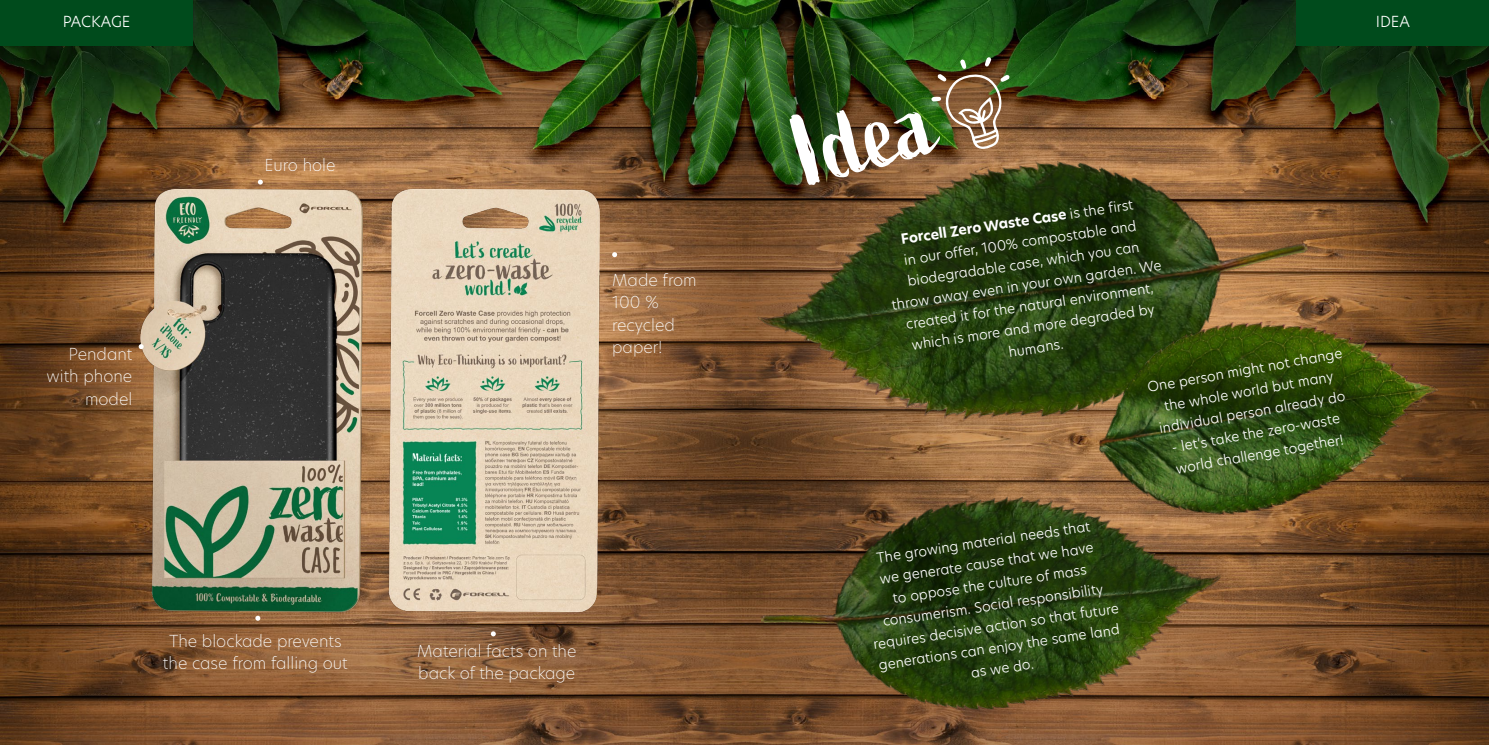
<style>
.page{position:relative;width:1489px;height:745px;background:#fff}
.page>*{position:absolute;margin:0;border:0;box-sizing:border-box;transform-origin:0 0}
.t1{font:103.5px "Active";color:#fff}
.t2{font:200 16.25px/22.5px "Hero New";color:#fff}
.t3{font:300 15px "Hero New";color:#fff}
.t4{font:300 13.75px/21.2px "Hero New";color:#fff;text-align:center}
.s1{font-weight:700}
</style>
<div class="page">
<img style="left:0;top:0;width:1488px;height:744px">
<img style="left:744px;top:133px;width:577px;height:311px">
<img style="left:749px;top:469px;width:483px;height:265px">
<img style="left:132px;top:149px;width:233px;height:494px">
<img style="left:379px;top:149px;width:233px;height:494px">
<svg style="left:139px;top:344px;width:5px;height:5px"></svg>
<svg style="left:255px;top:615px;width:5px;height:5px"></svg>
<svg style="left:491px;top:631px;width:5px;height:5px"></svg>
<svg style="left:612px;top:252px;width:5px;height:5px"></svg>
<svg style="left:258px;top:179px;width:5px;height:5px"></svg>
<div style="left:0;top:0;width:193px;height:45px;background:#004b1c"></div>
<div style="left:1295px;top:0;width:193px;height:45px;background:#004b1c"></div>
<img style="left:931px;top:57px;width:78px;height:94px">
<img style="left:1083px;top:283px;width:384px;height:276px">
<p class="t3" style="left:63px;top:11px;width:69px">PACKAGE</p>
<p class="t3" style="left:1375px;top:11px;width:36px">IDEA</p>
<p class="t2" style="left:47px;top:342px;width:87px;text-align:right">Pendant with phone model</p>
<p class="t2" style="left:264px;top:153px;width:72px">Euro hole</p>
<p class="t2" style="left:612px;top:268px;width:86px">Made from<br>100 % recycled paper!</p>
<p class="t2" style="left:163px;top:628px;width:186px;text-align:center">The blockade prevents the case from falling out</p>
<p class="t2" style="left:417px;top:638px;width:161px">Material facts on the back of the package</p>
<h1 class="t1" style="left:780px;top:96px;width:142px;rotate:-15deg">Idea</h1>
<p class="t4" style="left:881px;top:230px;width:274px;rotate:-8deg"><span class="s1">Forcell Zero Waste Case</span> is the first<br>in our offer, 100% compostable and biodegradable case, which you can throw away even in your own garden. We created it for the natural environment, which is more and more degraded by humans.</p>
<p class="t4" style="left:1145px;top:376px;width:199px;rotate:-10deg">One person might not change the whole world but many individual person already do</p>
<p class="t4" style="left:1170px;top:436px;width:172px;text-align:left;rotate:-10deg">- let’s take the zero-waste world challenge together!</p>
<p class="t4" style="left:860px;top:547px;width:249px;rotate:-8deg">The growing material needs that<br>we generate cause that we have<br>to oppose the culture of mass consumerism. Social responsibility requires decisive action so that future generations can enjoy the same land as we do.</p>
</div>
